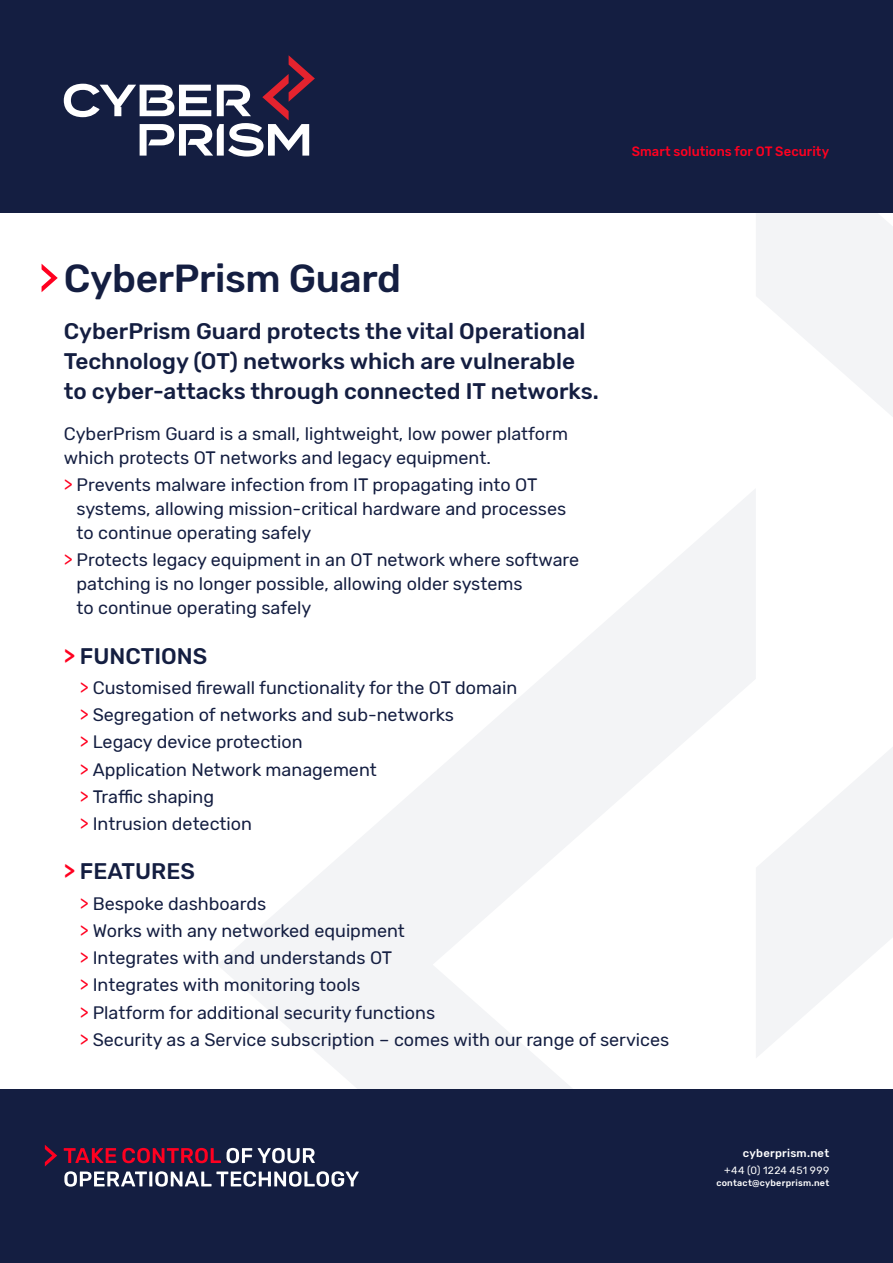
<style>
.page{position:relative;width:893px;height:1263px;background:#fff}
.page>*{position:absolute;margin:0;border:0;box-sizing:border-box;transform-origin:0 0}
.t1{font:500 39px "Rubik";letter-spacing:-.01em;color:#141e41}
.t2{font:500 22.5px/30px "Rubik";color:#141e41}
.t3{font:18px/27.2px "Rubik";color:#141e41}
.t4{font:500 13.5px "Rubik";letter-spacing:.005em;color:#ff0020;scale:.96 1}
.t5{font:500 11.25px "Rubik";letter-spacing:.02em;color:#fff}
.t6{font:10.5px "Rubik";letter-spacing:.035em;color:#fff}
.t7{font:500 9px "Rubik";letter-spacing:.025em;color:#fff}
.s1{color:#ff0020}
</style>
<div class="page">
<svg style="left:217px;top:489px;width:539px;height:601px"></svg>
<svg style="left:756px;top:213px;width:137px;height:845px"></svg>
<div style="left:0;top:0;width:893px;height:213px;background:#141e41"></div>
<div style="left:0;top:1090px;width:893px;height:173px;background:#141e41"></div>
<svg style="left:64px;top:55px;width:251px;height:102px"></svg>
<svg style="left:42px;top:264px;width:16px;height:28px"></svg>
<svg style="left:45px;top:1145px;width:12px;height:21px"></svg>
<svg style="left:64px;top:1171px;width:295px;height:16px"></svg>
<svg style="left:227px;top:1148px;width:88px;height:15px"></svg>
<svg style="left:64px;top:1148px;width:157px;height:15px"></svg>
<p class="t4" style="left:632px;top:143px;width:207px">Smart solutions for OT Security</p>
<h1 class="t1" style="left:64px;top:256px;width:339px">CyberPrism Guard</h1>
<p class="t2" style="left:64px;top:316px;width:536px">CyberPrism Guard protects the vital Operational<br>Technology (OT) networks which are vulnerable to cyber-attacks through connected IT networks.</p>
<p class="t3" style="left:64px;top:422px;width:506px;line-height:24px">CyberPrism Guard is a small, lightweight, low power platform which protects OT networks and legacy equipment.</p>
<p class="t3" style="left:77px;top:473px;width:491px;line-height:24px;text-indent:-13px"><span class="s1">&gt;</span> Prevents malware infection from IT propagating into OT systems, allowing mission-critical hardware and processes to continue operating safely</p>
<p class="t3" style="left:77px;top:548px;width:504px;line-height:24px;text-indent:-13px"><span class="s1">&gt;</span> Protects legacy equipment in an OT network where software patching is no longer possible, allowing older systems<br>to continue operating safely</p>
<p class="t2" style="left:64px;top:641px;width:145px"><span class="s1">&gt;</span> FUNCTIONS</p>
<p class="t3" style="left:80px;top:675px;width:439px"><span class="s1">&gt;</span> Customised firewall functionality for the OT domain <span class="s1">&gt;</span> Segregation of networks and sub-networks<br><span class="s1">&gt;</span> Legacy device protection<br><span class="s1">&gt;</span> Application Network management<br><span class="s1">&gt;</span> Traffic shaping<br><span class="s1">&gt;</span> Intrusion detection</p>
<p class="t2" style="left:64px;top:857px;width:133px"><span class="s1">&gt;</span> FEATURES</p>
<p class="t3" style="left:80px;top:890px;width:591px"><span class="s1">&gt;</span> Bespoke dashboards<br><span class="s1">&gt;</span> Works with any networked equipment<br><span class="s1">&gt;</span> Integrates with and understands OT<br><span class="s1">&gt;</span> Integrates with monitoring tools<br><span class="s1">&gt;</span> Platform for additional security functions<br><span class="s1">&gt;</span> Security as a Service subscription – comes with our range of services</p>
<p class="t5" style="left:743px;top:1146px;width:88px">cyberprism.net</p>
<p class="t6" style="left:724px;top:1165px;width:106px">+44 (0) 1224 451 999</p>
<p class="t7" style="left:716px;top:1178px;width:114px">contact@cyberprism.net</p>
</div>
